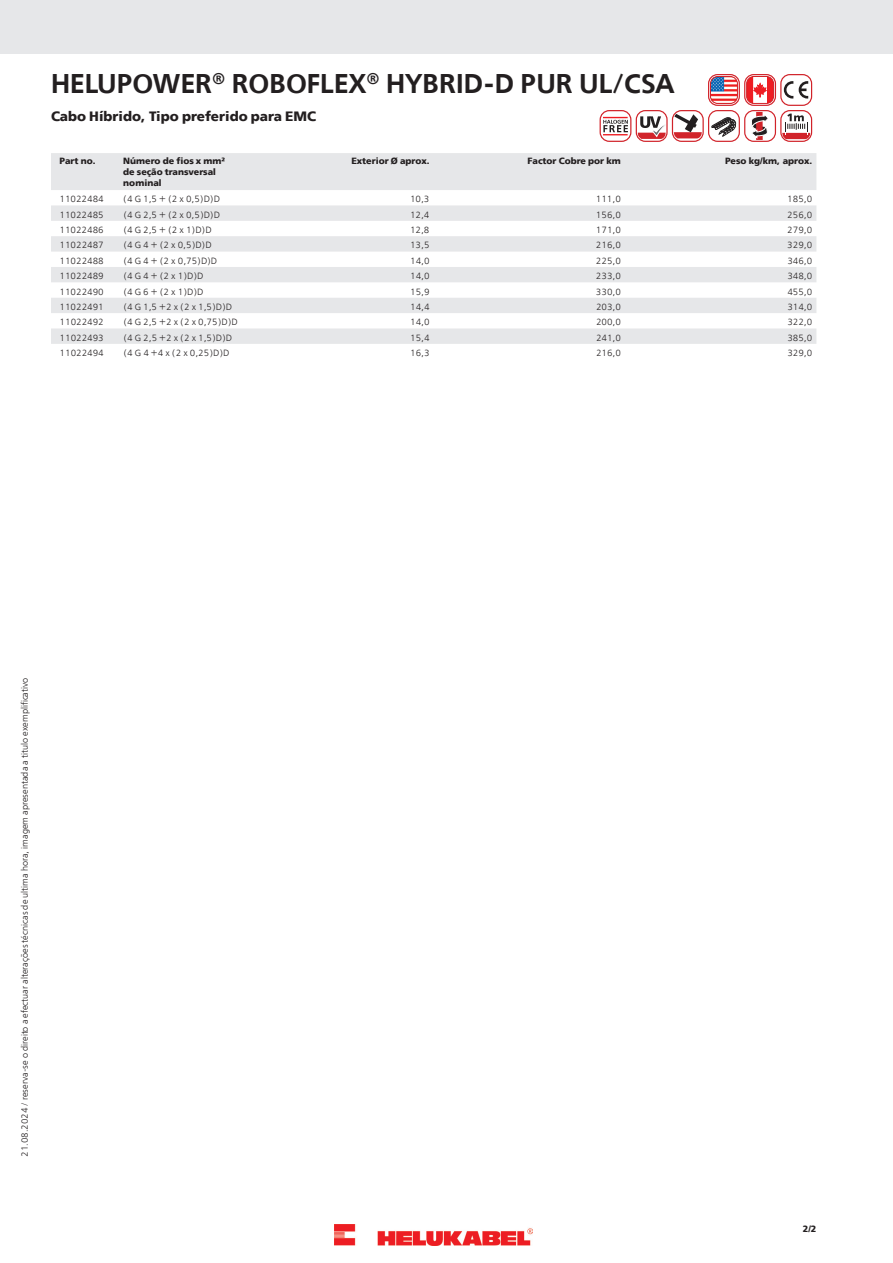
<style>
.page{position:relative;width:893px;height:1263px;background:#fff}
.page>*{position:absolute;margin:0;border:0;box-sizing:border-box;transform-origin:0 0}
.t1{font:600 27px "Free Set";color:#231f20}
.t2{font:700 13.5px "Free Set";color:#231f20}
.t3{font:300 9px "Free Set";color:#231f20}
.t4{font:700 9px/10.8px "Free Set";color:#231f20}
</style>
<div class="page">
<svg style="left:51px;top:153px;width:765px;height:191px;fill:#e6e7e9"></svg>
<div style="left:0;top:0;width:893px;height:53px;background:#e6e7e9"></div>
<div style="left:708px;top:74px;width:32px;height:32px;border:1px solid #d1232a;border-radius:9px"></div>
<img style="left:710px;top:76px;width:27px;height:27px">
<div style="left:710px;top:76px;width:28px;height:28px;border:1px solid #d1232a;border-radius:7px"></div>
<div style="left:744px;top:74px;width:32px;height:32px;border:1px solid #d1232a;border-radius:9px"></div>
<svg style="left:747px;top:76px;width:27px;height:27px"></svg>
<div style="left:746px;top:76px;width:28px;height:28px;border:1px solid #d1232a;border-radius:7px"></div>
<div style="left:780px;top:74px;width:32px;height:32px;border:1px solid #d1232a;border-radius:9px"></div>
<svg style="left:784px;top:81px;width:24px;height:18px"></svg>
<div style="left:600px;top:110px;width:31px;height:32px;border:1px solid #d1232a;border-radius:9px"></div>
<svg style="left:603px;top:117px;width:25px;height:18px"></svg>
<div style="left:636px;top:110px;width:32px;height:32px;border:1px solid #d1232a;border-radius:9px"></div>
<svg style="left:638px;top:116px;width:28px;height:23px"></svg>
<div style="left:672px;top:110px;width:32px;height:32px;border:1px solid #d1232a;border-radius:9px"></div>
<svg style="left:674px;top:114px;width:28px;height:24px"></svg>
<div style="left:708px;top:110px;width:32px;height:32px;border:1px solid #d1232a;border-radius:9px"></div>
<svg style="left:711px;top:117px;width:25px;height:20px"></svg>
<svg style="left:750px;top:112px;width:18px;height:27px"></svg>
<div style="left:744px;top:110px;width:32px;height:32px;border:1px solid #d1232a;border-radius:9px"></div>
<div style="left:780px;top:110px;width:32px;height:32px;border:1px solid #d1232a;border-radius:9px"></div>
<svg style="left:782px;top:114px;width:28px;height:25px"></svg>
<img style="left:335px;top:1225px;width:198px;height:21px">
<h1 class="t1" style="left:51px;top:66px;width:625px">HELUPOWER<sup>®</sup> ROBOFLEX<sup>®</sup> HYBRID-D PUR UL/CSA</h1>
<h2 class="t2" style="left:51px;top:107px;width:267px">Cabo Híbrido, Tipo preferido para EMC</h2>
<p class="t4" style="left:60px;top:156px;width:37px">Part no.</p>
<p class="t4" style="left:123px;top:156px;width:103px">Número de fios x mm² de seção transversal nominal</p>
<p class="t4" style="left:351px;top:156px;width:80px">Exterior Ø aprox.</p>
<p class="t4" style="left:528px;top:156px;width:95px">Factor Cobre por km</p>
<p class="t4" style="left:725px;top:156px;width:89px">Peso kg/km, aprox.</p>
<p class="t3" style="left:60px;top:194px;width:46px">11022484</p>
<p class="t3" style="left:123px;top:194px;width:98px">(4 G 1,5 + (2 x 0,5)D)D</p>
<p class="t3" style="left:410px;top:194px;width:21px">10,3</p>
<p class="t3" style="left:596px;top:194px;width:26px">111,0</p>
<p class="t3" style="left:787px;top:194px;width:26px">185,0</p>
<p class="t3" style="left:60px;top:209px;width:46px">11022485</p>
<p class="t3" style="left:123px;top:209px;width:98px">(4 G 2,5 + (2 x 0,5)D)D</p>
<p class="t3" style="left:410px;top:209px;width:21px">12,4</p>
<p class="t3" style="left:596px;top:209px;width:26px">156,0</p>
<p class="t3" style="left:787px;top:209px;width:26px">256,0</p>
<p class="t3" style="left:60px;top:224px;width:46px">11022486</p>
<p class="t3" style="left:123px;top:224px;width:90px">(4 G 2,5 + (2 x 1)D)D</p>
<p class="t3" style="left:410px;top:224px;width:21px">12,8</p>
<p class="t3" style="left:596px;top:224px;width:26px">171,0</p>
<p class="t3" style="left:787px;top:224px;width:26px">279,0</p>
<p class="t3" style="left:60px;top:240px;width:46px">11022487</p>
<p class="t3" style="left:123px;top:240px;width:90px">(4 G 4 + (2 x 0,5)D)D</p>
<p class="t3" style="left:410px;top:240px;width:21px">13,5</p>
<p class="t3" style="left:596px;top:240px;width:26px">216,0</p>
<p class="t3" style="left:787px;top:240px;width:26px">329,0</p>
<p class="t3" style="left:60px;top:255px;width:46px">11022488</p>
<p class="t3" style="left:123px;top:255px;width:95px">(4 G 4 + (2 x 0,75)D)D</p>
<p class="t3" style="left:410px;top:255px;width:21px">14,0</p>
<p class="t3" style="left:596px;top:255px;width:26px">225,0</p>
<p class="t3" style="left:787px;top:255px;width:26px">346,0</p>
<p class="t3" style="left:60px;top:271px;width:46px">11022489</p>
<p class="t3" style="left:123px;top:271px;width:81px">(4 G 4 + (2 x 1)D)D</p>
<p class="t3" style="left:410px;top:271px;width:21px">14,0</p>
<p class="t3" style="left:596px;top:271px;width:26px">233,0</p>
<p class="t3" style="left:787px;top:271px;width:26px">348,0</p>
<p class="t3" style="left:60px;top:286px;width:46px">11022490</p>
<p class="t3" style="left:123px;top:286px;width:81px">(4 G 6 + (2 x 1)D)D</p>
<p class="t3" style="left:410px;top:286px;width:21px">15,9</p>
<p class="t3" style="left:596px;top:286px;width:26px">330,0</p>
<p class="t3" style="left:787px;top:286px;width:26px">455,0</p>
<p class="t3" style="left:60px;top:301px;width:46px">11022491</p>
<p class="t3" style="left:123px;top:301px;width:110px">(4 G 1,5 +2 x (2 x 1,5)D)D</p>
<p class="t3" style="left:410px;top:301px;width:21px">14,4</p>
<p class="t3" style="left:596px;top:301px;width:26px">203,0</p>
<p class="t3" style="left:787px;top:301px;width:26px">314,0</p>
<p class="t3" style="left:60px;top:317px;width:46px">11022492</p>
<p class="t3" style="left:123px;top:317px;width:116px">(4 G 2,5 +2 x (2 x 0,75)D)D</p>
<p class="t3" style="left:410px;top:317px;width:21px">14,0</p>
<p class="t3" style="left:596px;top:317px;width:26px">200,0</p>
<p class="t3" style="left:787px;top:317px;width:26px">322,0</p>
<p class="t3" style="left:60px;top:332px;width:46px">11022493</p>
<p class="t3" style="left:123px;top:332px;width:110px">(4 G 2,5 +2 x (2 x 1,5)D)D</p>
<p class="t3" style="left:410px;top:332px;width:21px">15,4</p>
<p class="t3" style="left:596px;top:332px;width:26px">241,0</p>
<p class="t3" style="left:787px;top:332px;width:26px">385,0</p>
<p class="t3" style="left:60px;top:347px;width:46px">11022494</p>
<p class="t3" style="left:123px;top:347px;width:107px">(4 G 4 +4 x (2 x 0,25)D)D</p>
<p class="t3" style="left:410px;top:347px;width:21px">16,3</p>
<p class="t3" style="left:596px;top:347px;width:26px">216,0</p>
<p class="t3" style="left:787px;top:347px;width:26px">329,0</p>
<p class="t3" style="left:19px;top:1157px;width:481px;rotate:-90deg">21.08.2024 / reserva-se o direito a efectuar alterações técnicas de ultima hora, imagem apresentada a titulo exemplificativo</p>
<p class="t4" style="left:803px;top:1223px;width:15px">2/2</p>
</div>
